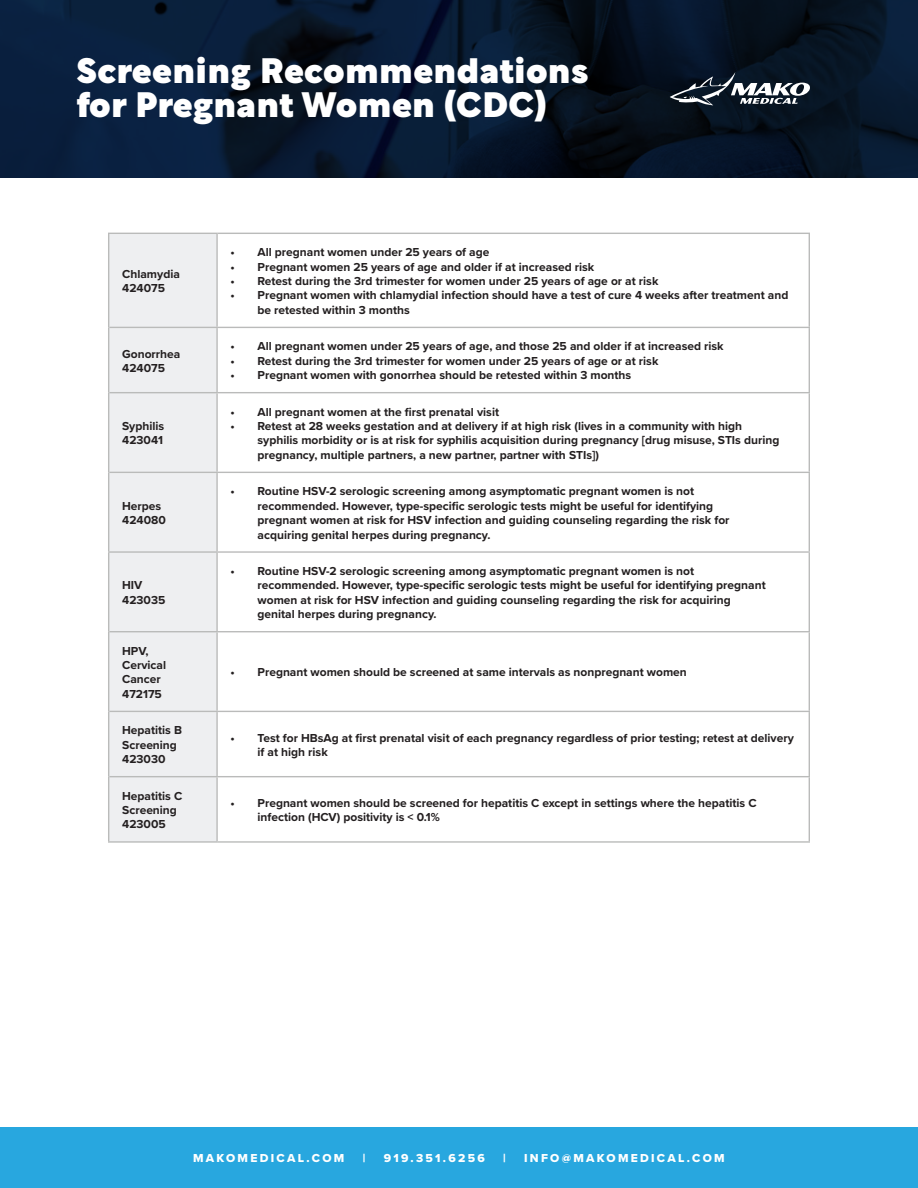
<style>
.page{position:relative;width:918px;height:1188px;background:#fff}
.page>*{position:absolute;margin:0;border:0;box-sizing:border-box;transform-origin:0 0}
.t1{font:900 34.5px/34px "Rotunda";letter-spacing:.03em;color:#fff}
.t2{font:700 12px/14.4px "Proxima Nova";color:#231f20}
.t3{font:12px "Proxima Nova Extrabld";letter-spacing:.19em;color:#fff}
</style>
<div class="page">
<div style="left:0;top:1128px;width:918px;height:60px;background:#28a7df"></div>
<img style="left:0;top:0;width:918px;height:177px">
<svg style="left:670px;top:72px;width:141px;height:33px"></svg>
<div style="left:109px;top:234px;width:107px;height:607px;background:#eeeff1"></div>
<hr style="left:108px;top:233px;width:110px;height:1px;background:#babbba">
<hr style="left:108px;top:234px;width:1px;height:93px;background:#babbba">
<hr style="left:108px;top:327px;width:1px;height:66px;background:#babbba">
<hr style="left:108px;top:393px;width:1px;height:79px;background:#babbba">
<hr style="left:108px;top:472px;width:1px;height:79px;background:#babbba">
<hr style="left:218px;top:233px;width:592px;height:1px;background:#babbba">
<hr style="left:217px;top:327px;width:593px;height:1px;background:#babbba">
<hr style="left:217px;top:392px;width:593px;height:1px;background:#babbba">
<hr style="left:217px;top:472px;width:593px;height:1px;background:#babbba">
<hr style="left:108px;top:553px;width:1px;height:79px;background:#babbba">
<hr style="left:108px;top:632px;width:1px;height:79px;background:#babbba">
<hr style="left:108px;top:711px;width:1px;height:66px;background:#babbba">
<hr style="left:108px;top:777px;width:1px;height:64px;background:#babbba">
<hr style="left:217px;top:551px;width:593px;height:2px;background:#babbba">
<hr style="left:217px;top:631px;width:593px;height:1px;background:#babbba">
<hr style="left:217px;top:711px;width:593px;height:1px;background:#babbba">
<hr style="left:217px;top:776px;width:593px;height:1px;background:#babbba">
<hr style="left:109px;top:327px;width:108px;height:1px;background:#babbba">
<hr style="left:109px;top:392px;width:108px;height:1px;background:#babbba">
<hr style="left:109px;top:472px;width:108px;height:1px;background:#babbba">
<hr style="left:108px;top:551px;width:109px;height:2px;background:#babbba">
<hr style="left:109px;top:631px;width:108px;height:1px;background:#babbba">
<hr style="left:109px;top:711px;width:108px;height:1px;background:#babbba">
<hr style="left:109px;top:776px;width:108px;height:1px;background:#babbba">
<hr style="left:108px;top:841px;width:109px;height:2px;background:#babbba">
<hr style="left:217px;top:841px;width:593px;height:2px;background:#babbba">
<hr style="left:216px;top:234px;width:2px;height:93px;background:#babbba">
<hr style="left:809px;top:234px;width:1px;height:93px;background:#babbba">
<hr style="left:216px;top:328px;width:2px;height:64px;background:#babbba">
<hr style="left:809px;top:328px;width:1px;height:64px;background:#babbba">
<hr style="left:216px;top:393px;width:2px;height:79px;background:#babbba">
<hr style="left:809px;top:393px;width:1px;height:79px;background:#babbba">
<hr style="left:216px;top:473px;width:2px;height:78px;background:#babbba">
<hr style="left:809px;top:473px;width:1px;height:78px;background:#babbba">
<hr style="left:216px;top:553px;width:2px;height:78px;background:#babbba">
<hr style="left:809px;top:553px;width:1px;height:78px;background:#babbba">
<hr style="left:216px;top:632px;width:2px;height:79px;background:#babbba">
<hr style="left:809px;top:632px;width:1px;height:79px;background:#babbba">
<hr style="left:216px;top:712px;width:2px;height:64px;background:#babbba">
<hr style="left:809px;top:712px;width:1px;height:64px;background:#babbba">
<hr style="left:216px;top:777px;width:2px;height:64px;background:#babbba">
<hr style="left:809px;top:777px;width:1px;height:64px;background:#babbba">
<p class="t1" style="left:77px;top:50px;width:513px">Screening Recommendations for Pregnant Women (CDC)</p>
<p class="t2" style="left:122px;top:266px;width:59px">Chlamydia</p>
<p class="t2" style="left:122px;top:281px;width:44px">424075</p>
<p class="t2" style="left:122px;top:346px;width:60px">Gonorrhea</p>
<p class="t2" style="left:122px;top:361px;width:44px">424075</p>
<p class="t2" style="left:122px;top:419px;width:44px">Syphilis</p>
<p class="t2" style="left:122px;top:433px;width:42px">423041</p>
<p class="t2" style="left:122px;top:498px;width:41px">Herpes</p>
<p class="t2" style="left:122px;top:513px;width:45px">424080</p>
<p class="t2" style="left:122px;top:578px;width:22px">HIV</p>
<p class="t2" style="left:122px;top:592px;width:45px">423035</p>
<p class="t2" style="left:122px;top:643px;width:28px">HPV,</p>
<p class="t2" style="left:122px;top:658px;width:45px">Cervical</p>
<p class="t2" style="left:122px;top:672px;width:40px">Cancer</p>
<p class="t2" style="left:122px;top:686px;width:41px">472175</p>
<p class="t2" style="left:122px;top:723px;width:61px">Hepatitis B</p>
<p class="t2" style="left:122px;top:737px;width:56px">Screening</p>
<p class="t2" style="left:122px;top:752px;width:45px">423030</p>
<p class="t2" style="left:122px;top:788px;width:62px">Hepatitis C</p>
<p class="t2" style="left:122px;top:803px;width:56px">Screening</p>
<p class="t2" style="left:122px;top:817px;width:45px">423005</p>
<p class="t2" style="left:231px;top:245px;width:260px">• All pregnant women under 25 years of age</p>
<p class="t2" style="left:231px;top:259px;width:365px">• Pregnant women 25 years of age and older if at increased risk</p>
<p class="t2" style="left:231px;top:274px;width:429px">• Retest during the 3rd trimester for women under 25 years of age or at risk</p>
<p class="t2" style="left:258px;top:288px;width:532px;text-indent:-27px">• Pregnant women with chlamydial infection should have a test of cure 4 weeks after treatment and be retested within 3 months</p>
<p class="t2" style="left:231px;top:339px;width:495px">• All pregnant women under 25 years of age, and those 25 and older if at increased risk</p>
<p class="t2" style="left:231px;top:353px;width:429px">• Retest during the 3rd trimester for women under 25 years of age or at risk</p>
<p class="t2" style="left:231px;top:368px;width:402px">• Pregnant women with gonorrhea should be retested within 3 months</p>
<p class="t2" style="left:231px;top:404px;width:270px">• All pregnant women at the first prenatal visit</p>
<p class="t2" style="left:258px;top:419px;width:523px;text-indent:-27px">• Retest at 28 weeks gestation and at delivery if at high risk (lives in a community with high syphilis morbidity or is at risk for syphilis acquisition during pregnancy [drug misuse, STIs during pregnancy, multiple partners, a new partner, partner with STIs])</p>
<p class="t2" style="left:258px;top:484px;width:474px;text-indent:-27px">• Routine HSV-2 serologic screening among asymptomatic pregnant women is not recommended. However, type-specific serologic tests might be useful for identifying pregnant women at risk for HSV infection and guiding counseling regarding the risk for acquiring genital herpes during pregnancy.</p>
<p class="t2" style="left:258px;top:564px;width:510px;text-indent:-27px">• Routine HSV-2 serologic screening among asymptomatic pregnant women is not recommended. However, type-specific serologic tests might be useful for identifying pregnant women at risk for HSV infection and guiding counseling regarding the risk for acquiring genital herpes during pregnancy.</p>
<p class="t2" style="left:231px;top:665px;width:458px">• Pregnant women should be screened at same intervals as nonpregnant women</p>
<p class="t2" style="left:258px;top:730px;width:538px;text-indent:-27px">• Test for HBsAg at first prenatal visit of each pregnancy regardless of prior testing; retest at delivery if at high risk</p>
<p class="t2" style="left:258px;top:795px;width:501px;text-indent:-27px">• Pregnant women should be screened for hepatitis C except in settings where the hepatitis C infection (HCV) positivity is &lt; 0.1%</p>
<p class="t3" style="left:193px;top:1149px;width:153px">MAKOMEDICAL.COM</p>
<p class="t3" style="left:363px;top:1149px;width:4px">|</p>
<p class="t3" style="left:384px;top:1149px;width:103px">919.351.6256</p>
<p class="t3" style="left:503px;top:1149px;width:4px">|</p>
<p class="t3" style="left:524px;top:1149px;width:202px">INFO@MAKOMEDICAL.COM</p>
</div>
